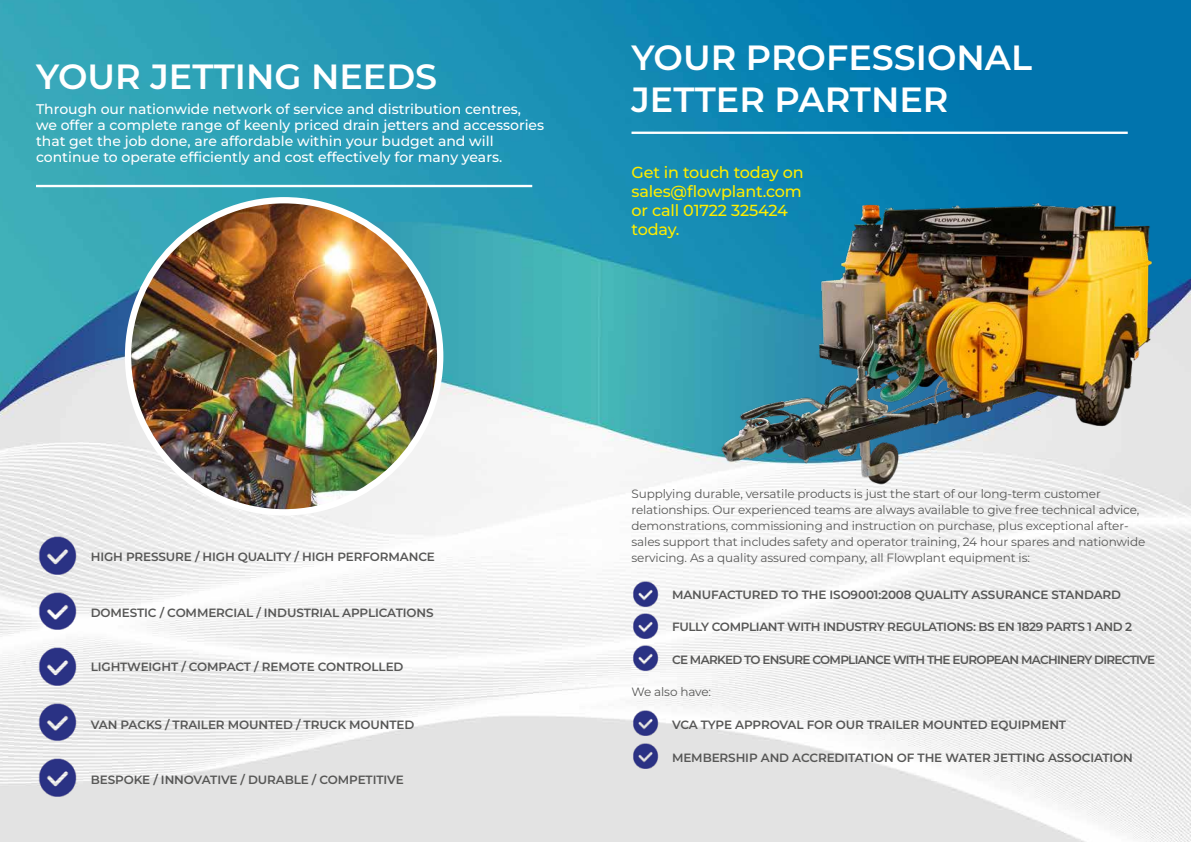
<style>
.page{position:relative;width:1191px;height:842px;background:#fff}
.page>*{position:absolute;margin:0;border:0;box-sizing:border-box;transform-origin:0 0}
.t1{font:600 35px/42px "Montserrat";color:#fff}
.t2{font:500 16px/19px "Montserrat";letter-spacing:-.01em;color:#ffed00}
.t3{font:500 14px/16px "Montserrat";color:#fff}
.t4{font:12px/16px "Montserrat";letter-spacing:-.01em;color:#575756}
.t5{font:600 12px "Montserrat";letter-spacing:-.01em;color:#575756}
.t6{font:600 12px "Montserrat";letter-spacing:-.06em;color:#575756}
.t7{font:600 12px "Montserrat";letter-spacing:-.03em;color:#575756}
</style>
<div class="page">
<img style="left:0;top:0;width:1191px;height:842px">
<hr style="left:36px;top:185px;width:496px;height:2px;background:#fff">
<img style="left:36px;top:537px;width:43px;height:37px">
<img style="left:36px;top:592px;width:43px;height:38px">
<img style="left:36px;top:648px;width:43px;height:37px">
<img style="left:128px;top:201px;width:312px;height:311px;border-radius:153px">
<img style="left:716px;top:188px;width:449px;height:299px">
<img style="left:36px;top:703px;width:43px;height:38px">
<img style="left:36px;top:759px;width:43px;height:37px">
<hr style="left:631px;top:132px;width:496px;height:2px;background:#fff">
<img style="left:631px;top:581px;width:29px;height:25px">
<img style="left:631px;top:613px;width:29px;height:25px">
<img style="left:631px;top:646px;width:29px;height:25px">
<img style="left:631px;top:711px;width:29px;height:25px">
<img style="left:631px;top:743px;width:29px;height:25px">
<h1 class="t1" style="left:36px;top:54px;width:403px">YOUR JETTING NEEDS</h1>
<p class="t3" style="left:36px;top:101px;width:509px">Through our nationwide network of service and distribution centres, we offer a complete range of keenly priced drain jetters and accessories that get the job done, are affordable within your budget and will continue to operate efficiently and cost effectively for many years.</p>
<h1 class="t1" style="left:631px;top:35px;width:402px">YOUR PROFESSIONAL<br>JETTER PARTNER</h1>
<h2 class="t2" style="left:631px;top:162px;width:174px">Get in touch today on sales@flowplant.com or call 01722 325424 today.</h2>
<p class="t5" style="left:91px;top:548px;width:346px">HIGH PRESSURE / HIGH QUALITY / HIGH PERFORMANCE</p>
<p class="t5" style="left:91px;top:604px;width:344px">DOMESTIC / COMMERCIAL / INDUSTRIAL APPLICATIONS</p>
<p class="t5" style="left:91px;top:658px;width:314px">LIGHTWEIGHT / COMPACT / REMOTE CONTROLLED</p>
<p class="t5" style="left:91px;top:716px;width:325px">VAN PACKS / TRAILER MOUNTED / TRUCK MOUNTED</p>
<p class="t5" style="left:91px;top:771px;width:314px">BESPOKE / INNOVATIVE / DURABLE / COMPETITIVE</p>
<p class="t4" style="left:631px;top:486px;width:515px">Supplying durable, versatile products is just the start of our long-term customer relationships. Our experienced teams are always available to give free technical advice, demonstrations, commissioning and instruction on purchase, plus exceptional after&shy;sales support that includes safety and operator training, 24 hour spares and nationwide servicing. As a quality assured company, all Flowplant equipment is:</p>
<p class="t5" style="left:672px;top:587px;width:450px">MANUFACTURED TO THE ISO9001:2008 QUALITY ASSURANCE STANDARD</p>
<p class="t7" style="left:672px;top:618px;width:461px">FULLY COMPLIANT WITH INDUSTRY REGULATIONS: BS EN 1829 PARTS 1 AND 2</p>
<p class="t6" style="left:672px;top:651px;width:484px">CE MARKED TO ENSURE COMPLIANCE WITH THE EUROPEAN MACHINERY DIRECTIVE</p>
<p class="t4" style="left:631px;top:684px;width:81px">We also have:</p>
<p class="t5" style="left:672px;top:716px;width:395px">VCA TYPE APPROVAL FOR OUR TRAILER MOUNTED EQUIPMENT</p>
<p class="t5" style="left:672px;top:749px;width:462px">MEMBERSHIP AND ACCREDITATION OF THE WATER JETTING ASSOCIATION</p>
</div>
